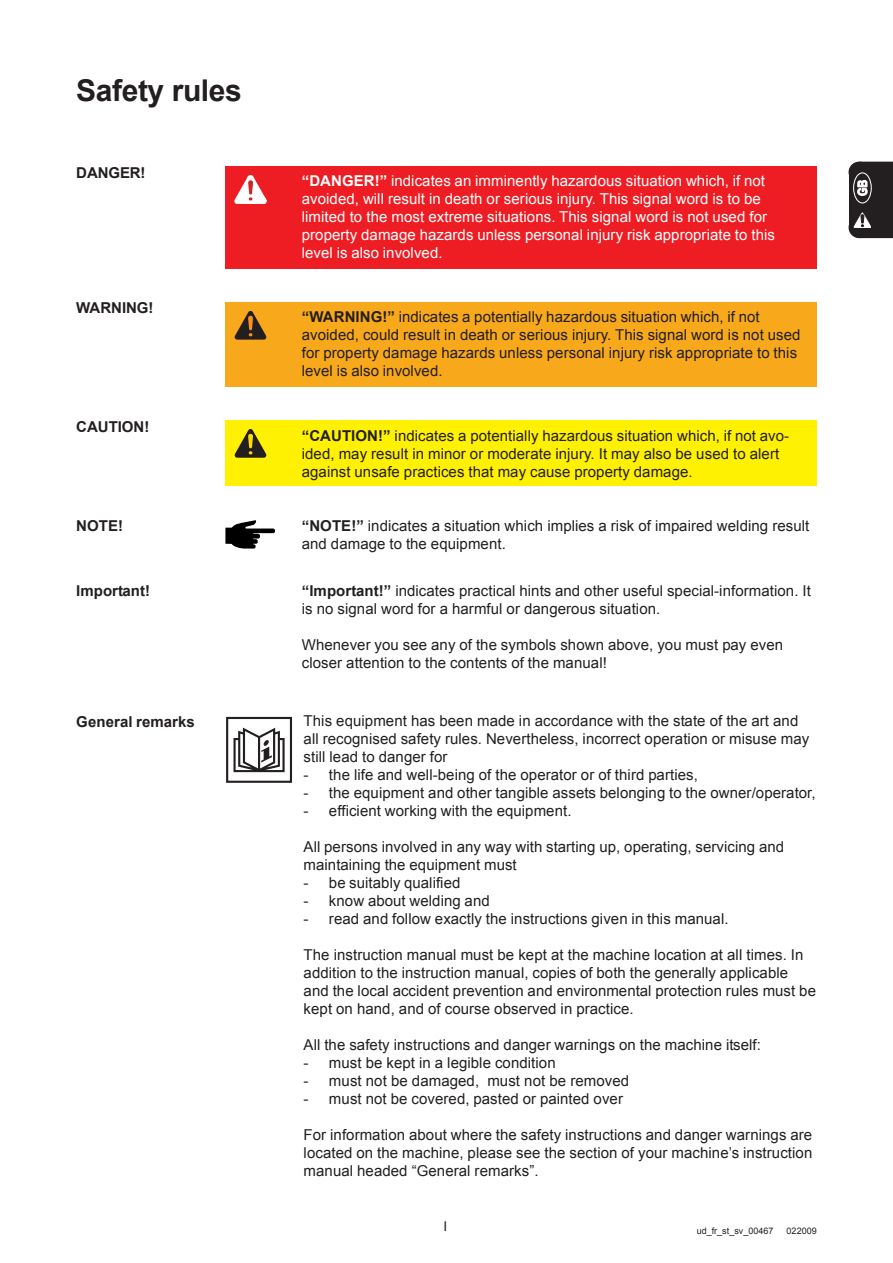
<style>
.page{position:relative;width:893px;height:1263px;background:#fff}
.page>*{position:absolute;margin:0;border:0;box-sizing:border-box;transform-origin:0 0}
.t1{font:700 30px "Arial";letter-spacing:-.015em;color:#231f20}
.t2{font:15px/18px "Arial";letter-spacing:.005em;color:#231f20}
.t3{font:15px/18px "Arial";letter-spacing:.005em;color:#fff}
.t4{font:700 15px "Arial";color:#231f20}
.t5{font:13.5px "Arial";color:#231f20}
.t6{font:9px "Arial";color:#231f20}
.s1{font-weight:700}
</style>
<div class="page">
<svg style="left:848px;top:161px;width:44px;height:78px;background:#433f40"></svg>
<div style="left:226px;top:717px;width:66px;height:66px;border:2px solid #231f20"></div>
<svg style="left:233px;top:728px;width:51px;height:44px"></svg>
<svg style="left:225px;top:520px;width:50px;height:29px"></svg>
<div style="left:225px;top:166px;width:591px;height:102px;background:#ee1d23"></div>
<svg style="left:234px;top:175px;width:32px;height:29px"></svg>
<div style="left:225px;top:302px;width:591px;height:85px;background:#f8a81b"></div>
<svg style="left:235px;top:311px;width:31px;height:29px"></svg>
<div style="left:225px;top:420px;width:591px;height:66px;background:#fff101"></div>
<svg style="left:235px;top:429px;width:31px;height:29px"></svg>
<h1 class="t1" style="left:76px;top:73px;width:167px">Safety rules</h1>
<p class="t4" style="left:76px;top:165px;width:71px">DANGER!</p>
<p class="t4" style="left:76px;top:300px;width:79px">WARNING!</p>
<p class="t4" style="left:76px;top:419px;width:75px">CAUTION!</p>
<p class="t4" style="left:76px;top:517px;width:48px">NOTE!</p>
<p class="t4" style="left:76px;top:582px;width:75px">Important!</p>
<p class="t4" style="left:76px;top:714px;width:120px">General remarks</p>
<p class="t3" style="left:302px;top:172px;width:474px"><span class="s1">“DANGER!”</span> indicates an imminently hazardous situation which, if not avoided, will result in death or serious injury. This signal word is to be limited to the most extreme situations. This signal word is not used for property damage hazards unless personal injury risk appropriate to this level is also involved.</p>
<p class="t2" style="left:302px;top:308px;width:500px"><span class="s1">“WARNING!”</span> indicates a potentially hazardous situation which, if not avoided, could result in death or serious injury. This signal word is not used for property damage hazards unless personal injury risk appropriate to this level is also involved.</p>
<p class="t2" style="left:302px;top:426px;width:489px"><span class="s1">“CAUTION!”</span> indicates a potentially hazardous situation which, if not avo&shy;ided, may result in minor or moderate injury. It may also be used to alert against unsafe practices that may cause property damage.</p>
<p class="t2" style="left:302px;top:516px;width:509px"><span class="s1">“NOTE!”</span> indicates a situation which implies a risk of impaired welding result and damage to the equipment.</p>
<p class="t2" style="left:302px;top:581px;width:510px"><span class="s1">“Important!”</span> indicates practical hints and other useful special-information. It is no signal word for a harmful or dangerous situation.</p>
<p class="t2" style="left:302px;top:635px;width:483px">Whenever you see any of the symbols shown above, you must pay even closer attention to the contents of the manual!</p>
<p class="t2" style="left:303px;top:712px;width:507px">This equipment has been made in accordance with the state of the art and all recognised safety rules. Nevertheless, incorrect operation or misuse may still lead to danger for</p>
<p class="t2" style="left:303px;top:766px;width:396px">- the life and well-being of the operator or of third parties,</p>
<p class="t2" style="left:303px;top:784px;width:513px">- the equipment and other tangible assets belonging to the owner/operator,</p>
<p class="t2" style="left:303px;top:802px;width:269px">- efficient working with the equipment.</p>
<p class="t2" style="left:303px;top:838px;width:482px">All persons involved in any way with starting up, operating, servicing and maintaining the equipment must</p>
<p class="t2" style="left:303px;top:874px;width:158px">- be suitably qualified</p>
<p class="t2" style="left:303px;top:892px;width:188px">- know about welding and</p>
<p class="t2" style="left:303px;top:910px;width:426px">- read and follow exactly the instructions given in this manual.</p>
<p class="t2" style="left:303px;top:946px;width:514px">The instruction manual must be kept at the machine location at all times. In addition to the instruction manual, copies of both the generally applicable and the local accident prevention and environmental protection rules must be kept on hand, and of course observed in practice.</p>
<p class="t2" style="left:303px;top:1036px;width:459px">All the safety instructions and danger warnings on the machine itself:</p>
<p class="t2" style="left:303px;top:1054px;width:253px">- must be kept in a legible condition</p>
<p class="t2" style="left:303px;top:1072px;width:327px">- must not be damaged, must not be removed</p>
<p class="t2" style="left:303px;top:1090px;width:321px">- must not be covered, pasted or painted over</p>
<p class="t2" style="left:303px;top:1126px;width:510px;text-align:justify">For information about where the safety instructions and danger warnings are located on the machine, please see the section of your machine’s instruction manual headed “General remarks”.</p>
<p class="t5" style="left:443px;top:1219px;width:5px">I</p>
<p class="t6" style="left:696px;top:1226px;width:78px">ud_fr_st_sv_00467</p>
<p class="t6" style="left:786px;top:1226px;width:32px">022009</p>
</div>
